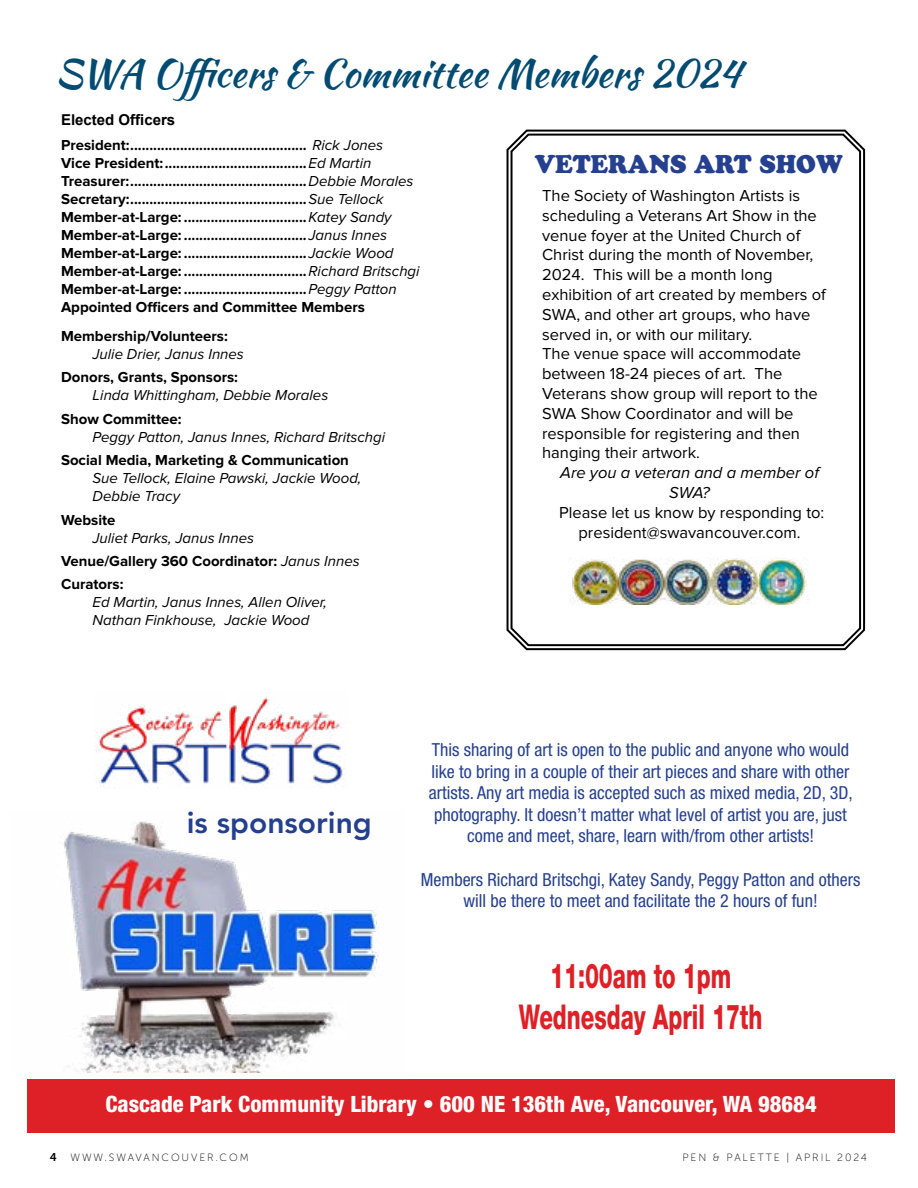
<style>
.page{position:relative;width:918px;height:1188px;background:#fff}
.page>*{position:absolute;margin:0;border:0;box-sizing:border-box;transform-origin:0 0}
.t1{font:39px "Kaushan Script";color:#004b72}
.t2{font:800 34.2px/41.1px "Helvetica Neue LT Std";color:#de2027;text-align:center;scale:.65 1}
.t3{font:800 30px "Avenir LT Std";color:#25408f}
.t4{font:25.5px "Cooper Black Std";color:#25408f;scale:.95 1}
.t5{font:800 condensed 22.5px "Helvetica Neue LT Std";color:#fff}
.t6{font:condensed 18px/21.6px "Helvetica Neue LT Std";color:#25408f;text-align:center}
.t7{font:16.5px/19.8px "Proxima Nova";color:#000}
.t8{font:italic 16.5px/19.8px "Proxima Nova";color:#000;text-align:center}
.t9{font:700 15px/18px "Proxima Nova";color:#000}
.t10{font:italic 15px/18px "Proxima Nova";color:#000}
.t11{font:700 15px "Arial";color:#000}
.t12{font:10.5px "Museo Sans 100";letter-spacing:.18em;color:#000}
.s1{font-weight:400;font-style:italic}
.s2{font-family:"Museo Sans 700";font-size:11.25px}
</style>
<div class="page">
<svg style="left:506px;top:129px;width:360px;height:522px"></svg>
<div style="left:511px;top:134px;width:350px;height:512px;border:2px solid #000;border-radius:17px"></div>
<img style="left:96px;top:697px;width:249px;height:89px">
<img style="left:64px;top:821px;width:315px;height:252px">
<div style="left:27px;top:1079px;width:868px;height:54px;background:#de2027"></div>
<img style="left:569px;top:557px;width:240px;height:48px">
<h1 class="t1" style="left:55px;top:45px;width:688px">SWA Officers &amp; Committee Members 2024</h1>
<p class="t11" style="left:61px;top:110px;width:116px">Elected Officers</p>
<p class="t9" style="left:61px;top:137px;width:360px">President:.............................................. <span class="s1">Rick Jones<br></span>Vice President:.....................................<span class="s1">Ed Martin </span>Treasurer:..............................................<span class="s1">Debbie Morales </span>Secretary:..............................................<span class="s1">Sue Tellock </span>Member-at-Large: ................................<span class="s1">Katey Sandy </span>Member-at-Large: ................................<span class="s1">Janus Innes </span>Member-at-Large: ................................<span class="s1">Jackie Wood </span>Member-at-Large: ................................<span class="s1">Richard Britschgi </span>Member-at-Large: ................................<span class="s1">Peggy Patton </span>Appointed Officers and Committee Members</p>
<p class="t9" style="left:61px;top:327px;width:168px">Membership/Volunteers:</p>
<p class="t10" style="left:93px;top:345px;width:153px">Julie Drier, Janus Innes</p>
<p class="t9" style="left:61px;top:369px;width:178px">Donors, Grants, Sponsors:</p>
<p class="t10" style="left:93px;top:387px;width:237px">Linda Whittingham, Debbie Morales</p>
<p class="t9" style="left:61px;top:410px;width:122px">Show Committee:</p>
<p class="t10" style="left:93px;top:428px;width:294px">Peggy Patton, Janus Innes, Richard Britschgi</p>
<p class="t9" style="left:61px;top:452px;width:289px">Social Media, Marketing &amp; Communication</p>
<p class="t10" style="left:93px;top:470px;width:270px">Sue Tellock, Elaine Pawski, Jackie Wood,<br>Debbie Tracy</p>
<p class="t9" style="left:61px;top:511px;width:56px">Website</p>
<p class="t9" style="left:61px;top:526px;width:300px;line-height:23.4px;text-indent:32px"><span class="s1">Juliet Parks, Janus Innes<br></span>Venue/Gallery 360 Coordinator: <span class="s1">Janus Innes<br></span>Curators:</p>
<p class="t10" style="left:93px;top:594px;width:236px">Ed Martin, Janus Innes, Allen Oliver,<br>Nathan Finkhouse, Jackie Wood</p>
<h3 class="t4" style="left:535px;top:149px;width:325px">VETERANS ART SHOW</h3>
<p class="t7" style="left:542px;top:186px;width:285px">The Society of Washington Artists is scheduling a Veterans Art Show in the venue foyer at the United Church of Christ during the month of November, 2024. This will be a month long exhibition of art created by members of SWA, and other art groups, who have served in, or with our military.<br>The venue space will accommodate between 18-24 pieces of art. The Veterans show group will report to the SWA Show Coordinator and will be responsible for registering and then hanging their artwork.</p>
<p class="t8" style="left:560px;top:463px;width:260px">Are you a veteran and a member of<br>SWA?</p>
<p class="t7" style="left:559px;top:503px;width:267px;text-align:center">Please let us know by responding to: president@swavancouver.com.</p>
<h3 class="t3" style="left:187px;top:805px;width:186px">is sponsoring</h3>
<p class="t6" style="left:429px;top:739px;width:426px">This sharing of art is open to the public and anyone who would like to bring in a couple of their art pieces and share with other artists. Any art media is accepted such as mixed media, 2D, 3D, photography. It doesn’t matter what level of artist you are, just come and meet, share, learn with/from other artists!</p>
<p class="t6" style="left:421px;top:868px;width:441px">Members Richard Britschgi, Katey Sandy, Peggy Patton and others will be there to meet and facilitate the 2 hours of fun!</p>
<h2 class="t2" style="left:519px;top:955px;width:377px">11:00am to 1pm<br>Wednesday April 17th</h2>
<h3 class="t5" style="left:105px;top:1090px;width:713px">Cascade Park Community Library • 600 NE 136th Ave, Vancouver, WA 98684</h3>
<p class="t12" style="left:50px;top:1151px;width:200px"><span class="s2">4</span> WWW.SWAVANCOUVER.COM</p>
<p class="t12" style="left:682px;top:1151px;width:186px">PEN &amp; PALETTE | APRIL 2024</p>
</div>
